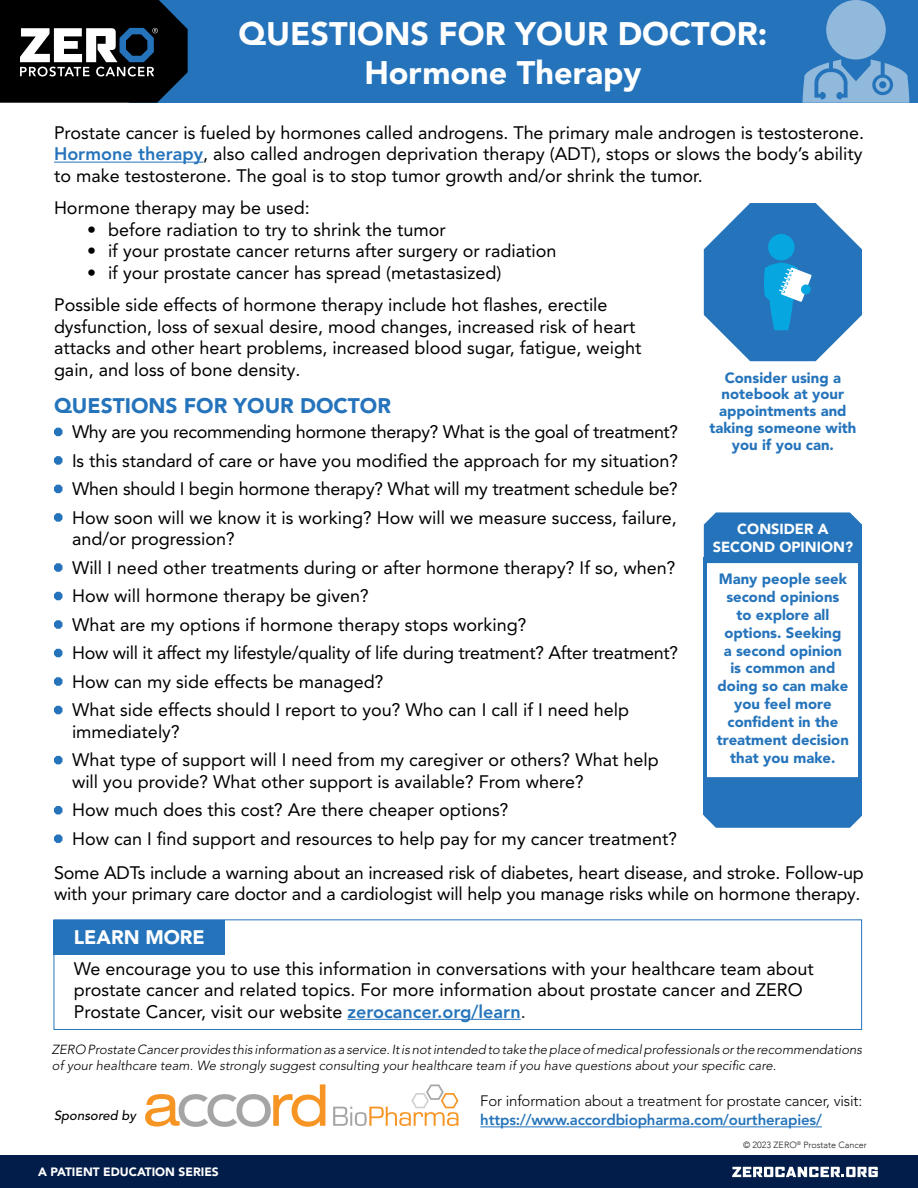
<style>
.page{position:relative;width:918px;height:1188px;background:#fff}
.page>*{position:absolute;margin:0;border:0;box-sizing:border-box;transform-origin:0 0}
.t1{font:900 32.4px/38.8px "Avenir LT Pro";color:#fff;text-align:center}
.t2{font:900 21px "Avenir LT Pro";color:#2574bb}
.t3{font:900 19.5px "Avenir LT Pro";color:#fff}
.Body_12_14_4{font:18px/21.6px "Avenir LT Pro";color:#000}
.Worksheet_Body__12_1{font:18px/21.6px "Avenir LT Pro";color:#000}
.Worksheet_Body__12_1-2{font:18px "Avenir LT Pro";letter-spacing:-.02em;color:#000}
.Body_12_14_4-2{font:300 15px/19.5px "Avenir LT Pro";letter-spacing:-.01em;color:#000}
.t4{font:900 14.85px/17.9px "Avenir LT Pro";color:#2574bb;text-align:center}
.t5{font:900 14.55px/17.4px "Avenir LT Pro";color:#fff;text-align:center}
.t6{font:italic 300 13.2px/15.8px "Avenir LT Pro";color:#000}
.t7{font:italic 500 13.2px "Avenir LT Pro";color:#000}
.t8{font:900 12px "Avenir LT Pro";color:#fff}
.t9{font:300 9px "Avenir";color:#231f20}
.s1{font-weight:800;color:#2574bb}
.s2{font-family:"Avenir";font-weight:800;color:#2574bb}
.s3{color:#231f20}
</style>
<div class="page">
<hr style="left:54px;top:162px;width:149px;height:1px;background:#2574bb">
<svg style="left:54px;top:428px;width:9px;height:8px"></svg>
<svg style="left:54px;top:456px;width:9px;height:9px"></svg>
<svg style="left:54px;top:485px;width:9px;height:8px"></svg>
<svg style="left:54px;top:513px;width:9px;height:9px"></svg>
<svg style="left:54px;top:563px;width:9px;height:9px"></svg>
<svg style="left:54px;top:592px;width:9px;height:8px"></svg>
<svg style="left:54px;top:620px;width:9px;height:9px"></svg>
<svg style="left:54px;top:649px;width:9px;height:8px"></svg>
<svg style="left:54px;top:677px;width:9px;height:9px"></svg>
<svg style="left:54px;top:706px;width:9px;height:8px"></svg>
<svg style="left:54px;top:756px;width:9px;height:8px"></svg>
<svg style="left:54px;top:806px;width:9px;height:8px"></svg>
<svg style="left:54px;top:834px;width:9px;height:9px"></svg>
<div style="left:0;top:1156px;width:918px;height:32px;background:#021d49"></div>
<svg style="left:732px;top:1167px;width:146px;height:10px"></svg>
<div style="left:54px;top:919px;width:808px;height:111px;border:1px solid #2574bb"></div>
<div style="left:54px;top:920px;width:171px;height:35px;background:#2574bb"></div>
<hr style="left:347px;top:1019px;width:174px;height:1px;background:#2574bb">
<svg style="left:704px;top:203px;width:158px;height:158px"></svg>
<div style="left:801px;top:284px;width:10px;height:10px;background:#06a7e0;border-radius:50%"></div>
<div style="left:704px;top:512px;width:158px;height:51px;background:#2574bb"></div>
<div style="left:704px;top:777px;width:158px;height:51px;background:#2574bb"></div>
<hr style="left:704px;top:557px;width:3px;height:258px;background:#2574bb">
<hr style="left:859px;top:557px;width:3px;height:258px;background:#2574bb">
<div style="left:130px;top:0;width:788px;height:103px;background:#2574bb"></div>
<svg style="left:0;top:0;width:188px;height:103px"></svg>
<svg style="left:802px;top:0;width:108px;height:103px"></svg>
<svg style="left:333px;top:1085px;width:125px;height:41px"></svg>
<svg style="left:145px;top:1084px;width:180px;height:43px"></svg>
<hr style="left:480px;top:1127px;width:342px;height:1px;background:#2574bb">
<p class="t1" style="left:239px;top:14px;width:530px">QUESTIONS FOR YOUR DOCTOR:<br>Hormone Therapy</p>
<p class="Body_12_14_4" style="left:54px;top:122px;width:812px;text-align:justify">Prostate cancer is fueled by hormones called androgens. The primary male androgen is testosterone.<br><span class="s1">Hormone therapy</span>, also called androgen deprivation therapy (ADT), stops or slows the body’s ability to make testosterone. The goal is to stop tumor growth and/or shrink the tumor.</p>
<p class="Body_12_14_4" style="left:54px;top:197px;width:257px">Hormone therapy may be used:</p>
<p class="Body_12_14_4" style="left:87px;top:218px;width:360px">• before radiation to try to shrink the tumor</p>
<p class="Body_12_14_4" style="left:87px;top:240px;width:471px">• if your prostate cancer returns after surgery or radiation</p>
<p class="Body_12_14_4" style="left:87px;top:262px;width:416px">• if your prostate cancer has spread (metastasized)</p>
<p class="Body_12_14_4" style="left:54px;top:294px;width:589px">Possible side effects of hormone therapy include hot flashes, erectile dysfunction, loss of sexual desire, mood changes, increased risk of heart attacks and other heart problems, increased blood sugar, fatigue, weight gain, and loss of bone density.</p>
<p class="t2" style="left:54px;top:393px;width:339px">QUESTIONS FOR YOUR DOCTOR</p>
<p class="Worksheet_Body__12_1-2" style="left:72px;top:421px;width:608px">Why are you recommending hormone therapy? What is the goal of treatment?</p>
<p class="Worksheet_Body__12_1" style="left:72px;top:449px;width:608px">Is this standard of care or have you modified the approach for my situation?</p>
<p class="Worksheet_Body__12_1" style="left:72px;top:478px;width:607px">When should I begin hormone therapy? What will my treatment schedule be?</p>
<p class="Worksheet_Body__12_1" style="left:72px;top:506px;width:606px">How soon will we know it is working? How will we measure success, failure, and/or progression?</p>
<p class="Worksheet_Body__12_1" style="left:72px;top:556px;width:605px">Will I need other treatments during or after hormone therapy? If so, when?</p>
<p class="Worksheet_Body__12_1" style="left:72px;top:585px;width:298px">How will hormone therapy be given?</p>
<p class="Worksheet_Body__12_1" style="left:72px;top:613px;width:456px">What are my options if hormone therapy stops working?</p>
<p class="Worksheet_Body__12_1" style="left:72px;top:642px;width:608px">How will it affect my lifestyle/quality of life during treatment? After treatment?</p>
<p class="Worksheet_Body__12_1" style="left:72px;top:670px;width:313px">How can my side effects be managed?</p>
<p class="Worksheet_Body__12_1" style="left:72px;top:699px;width:559px">What side effects should I report to you? Who can I call if I need help immediately?</p>
<p class="Worksheet_Body__12_1" style="left:72px;top:749px;width:588px">What type of support will I need from my caregiver or others? What help will you provide? What other support is available? From where?</p>
<p class="Worksheet_Body__12_1" style="left:72px;top:799px;width:438px">How much does this cost? Are there cheaper options?</p>
<p class="Worksheet_Body__12_1" style="left:72px;top:828px;width:607px">How can I find support and resources to help pay for my cancer treatment?</p>
<p class="Body_12_14_4" style="left:54px;top:862px;width:811px">Some ADTs include a warning about an increased risk of diabetes, heart disease, and stroke. Follow-up with your primary care doctor and a cardiologist will help you manage risks while on hormone therapy.</p>
<p class="t4" style="left:709px;top:369px;width:149px;line-height:17px">Consider using a notebook at your appointments and taking someone with you if you can.</p>
<p class="t5" style="left:713px;top:521px;width:142px">CONSIDER A<br>SECOND OPINION?</p>
<p class="t4" style="left:717px;top:570px;width:133px">Many people seek second opinions<br>to explore all options. Seeking<br>a second opinion is common and doing so can make you feel more confident in the treatment decision that you make.</p>
<p class="t3" style="left:74px;top:926px;width:133px">LEARN MORE</p>
<p class="Body_12_14_4" style="left:74px;top:958px;width:742px">We encourage you to use this information in conversations with your healthcare team about prostate cancer and related topics. For more information about prostate cancer and ZERO<br>Prostate Cancer, visit our website <span class="s2">zerocancer.org/learn</span><span class="s3">.</span></p>
<p class="t6" style="left:52px;top:1042px;width:812px">ZERO Prostate Cancer provides this information as a service. It is not intended to take the place of medical professionals or the recommendations of your healthcare team. We strongly suggest consulting your healthcare team if you have questions about your specific care.</p>
<p class="t7" style="left:54px;top:1108px;width:84px">Sponsored by</p>
<p class="t8" style="left:38px;top:1165px;width:182px">A PATIENT EDUCATION SERIES</p>
<p class="Body_12_14_4-2" style="left:480px;top:1091px;width:384px">For information about a treatment for prostate cancer, visit: <span class="s1">https://www.accordbiopharma.com/ourtherapies/</span></p>
<p class="t9" style="left:743px;top:1140px;width:125px">© 2023 ZERO<sup>®</sup> Prostate Cancer</p>
</div>
